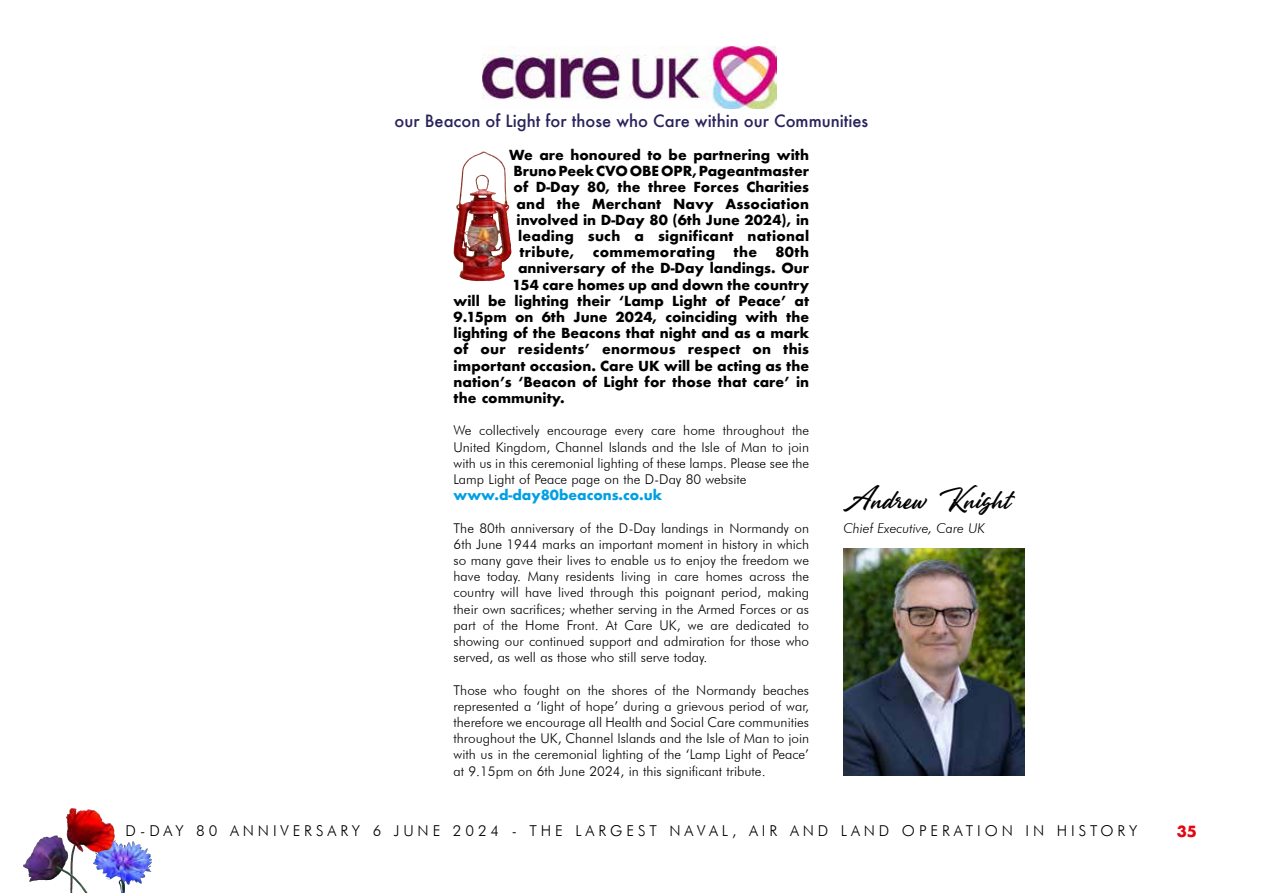
<style>
.page{position:relative;width:1263px;height:893px;background:#fff}
.page>*{position:absolute;margin:0;border:0;box-sizing:border-box;transform-origin:0 0}
.t1{font:24px "Lil Stuart Alt";color:#000}
.t2{font:500 16.5px "Futura";color:#29235c}
.t3{font:300 15px "Futura BT";letter-spacing:.26em;color:#000}
.t4{font:700 15px "Futura";color:#e30613}
.t5{font:300 13.5px/16.2px "Futura BT";color:#000;text-align:justify}
.t6{font:700 13.5px "Futura";color:#000}
.t7{font:700 13.5px "Futura";letter-spacing:.02em;color:#000}
.t8{font:700 13.5px "Futura";color:#009fe3}
.t9{font:700 13.5px "Futura";letter-spacing:.025em;color:#000}
.t10{font:italic 300 13.5px "Futura BT";color:#000}
</style>
<div class="page">
<svg style="left:102px;top:840px;width:13px;height:5px"></svg>
<img style="left:66px;top:808px;width:8px;height:27px">
<img style="left:23px;top:835px;width:65px;height:58px">
<img style="left:454px;top:152px;width:28px;height:129px">
<img style="left:482px;top:47px;width:295px;height:61px">
<img style="left:843px;top:549px;width:182px;height:227px">
<p class="t2" style="left:395px;top:110px;width:475px">our Beacon of Light for those who Care within our Communities</p>
<p class="t6" style="left:509px;top:145px;width:302px">We are honoured to be partnering with</p>
<p class="t6" style="left:514px;top:161px;width:297px">Bruno Peek CVO OBE OPR, Pageantmaster</p>
<p class="t6" style="left:514px;top:178px;width:297px">of D-Day 80, the three Forces Charities</p>
<p class="t6" style="left:517px;top:194px;width:294px">and the Merchant Navy Association</p>
<p class="t6" style="left:517px;top:210px;width:294px">involved in D-Day 80 (6th June 2024), in</p>
<p class="t7" style="left:518px;top:226px;width:292px">leading such a significant national</p>
<p class="t9" style="left:520px;top:242px;width:56px">tribute,</p>
<p class="t9" style="left:593px;top:242px;width:124px">commemorating</p>
<p class="t6" style="left:733px;top:242px;width:25px">the</p>
<p class="t6" style="left:775px;top:242px;width:35px">80th</p>
<p class="t6" style="left:518px;top:259px;width:293px">anniversary of the D-Day landings. Our</p>
<p class="t6" style="left:512px;top:275px;width:298px">154 care homes up and down the country</p>
<p class="t6" style="left:454px;top:291px;width:357px">will be lighting their ‘Lamp Light of Peace’ at</p>
<p class="t6" style="left:454px;top:307px;width:357px">9.15pm on 6th June 2024, coinciding with the</p>
<p class="t6" style="left:454px;top:323px;width:357px">lighting of the Beacons that night and as a mark</p>
<p class="t6" style="left:454px;top:340px;width:357px">of our residents’ enormous respect on this</p>
<p class="t6" style="left:454px;top:356px;width:357px">important occasion. Care UK will be acting as the</p>
<p class="t6" style="left:454px;top:372px;width:357px">nation’s ‘Beacon of Light for those that care’ in</p>
<p class="t6" style="left:454px;top:388px;width:113px">the community.</p>
<p class="t5" style="left:454px;top:422px;width:357px">We collectively encourage every care home throughout the United Kingdom, Channel Islands and the Isle of Man to join with us in this ceremonial lighting of these lamps. Please see the Lamp Light of Peace page on the D-Day 80 website</p>
<p class="t8" style="left:454px;top:485px;width:210px">www.d-day80beacons.co.uk</p>
<p class="t5" style="left:454px;top:520px;width:357px">The 80th anniversary of the D-Day landings in Normandy on 6th June 1944 marks an important moment in history in which so many gave their lives to enable us to enjoy the freedom we have today. Many residents living in care homes across the country will have lived through this poignant period, making their own sacrifices; whether serving in the Armed Forces or as part of the Home Front. At Care UK, we are dedicated to showing our continued support and admiration for those who served, as well as those who still serve today.</p>
<p class="t5" style="left:454px;top:682px;width:357px">Those who fought on the shores of the Normandy beaches represented a ‘light of hope’ during a grievous period of war, therefore we encourage all Health and Social Care communities throughout the UK, Channel Islands and the Isle of Man to join with us in the ceremonial lighting of the ‘Lamp Light of Peace’ at 9.15pm on 6th June 2024, in this significant tribute.</p>
<h1 class="t1" style="left:843px;top:485px;width:168px">Andrew Knight</h1>
<p class="t10" style="left:843px;top:520px;width:143px">Chief Executive, Care UK</p>
<p class="t3" style="left:125px;top:821px;width:1013px">D-DAY 80 ANNIVERSARY 6 JUNE 2024 - THE LARGEST NAVAL, AIR AND LAND OPERATION IN HISTORY</p>
<p class="t4" style="left:1177px;top:820px;width:22px">35</p>
</div>
